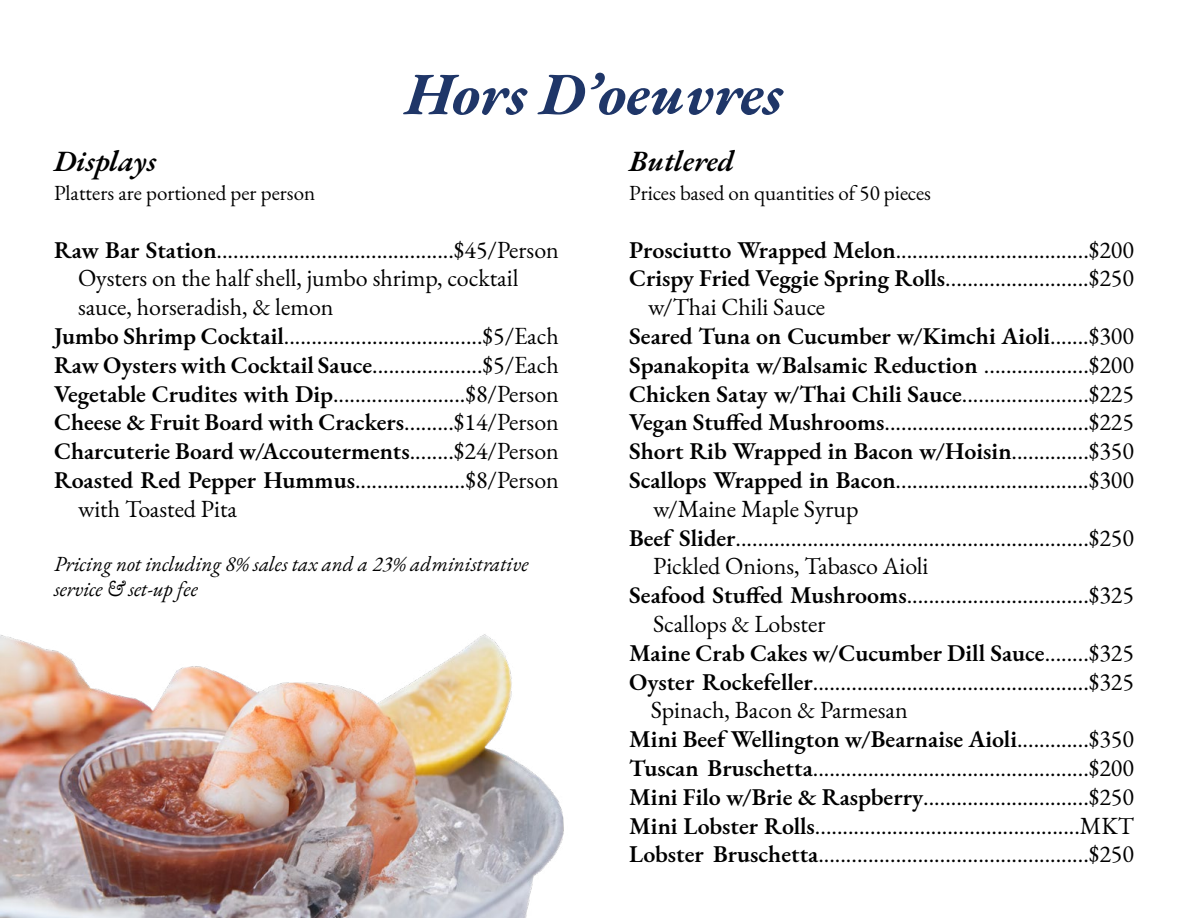
<style>
.page{position:relative;width:1188px;height:918px;background:#fff}
.page>*{position:absolute;margin:0;border:0;box-sizing:border-box;transform-origin:0 0}
.t1{font:italic 700 60px "EB Garamond";color:#1f3668}
.t2{font:italic 600 30px "EB Garamond";color:#000}
.t3{font:24px "EB Garamond";color:#000}
.t4{font:600 24px "EB Garamond";color:#000}
.t5{font:italic 21px/25.2px "EB Garamond";color:#000}
.t6{font:21px "EB Garamond";color:#000}
.s1{font-weight:600}
.s2{font-weight:400}
</style>
<div class="page">
<img style="left:0;top:634px;width:564px;height:284px">
<h1 class="t1" style="left:406px;top:53px;width:378px">Hors D’oeuvres</h1>
<p class="t2" style="left:54px;top:141px;width:104px">Displays</p>
<p class="t6" style="left:54px;top:179px;width:263px">Platters are portioned per person</p>
<p class="t3" style="left:54px;top:234px;width:506px"><span class="s1">Raw Bar Station</span>...........................................$45/Person</p>
<p class="t3" style="left:78px;top:263px;width:442px">Oysters on the half shell, jumbo shrimp, cocktail</p>
<p class="t3" style="left:78px;top:292px;width:257px">sauce, horseradish, &amp; lemon</p>
<p class="t3" style="left:54px;top:320px;width:506px"><span class="s1">Jumbo Shrimp Cocktail</span>....................................$5/Each</p>
<p class="t4" style="left:54px;top:348px;width:506px">Raw Oysters with Cocktail Sauce<span class="s2">....................$5/Each</span></p>
<p class="t3" style="left:54px;top:378px;width:506px"><span class="s1">Vegetable Crudites with Dip</span>........................$8/Person</p>
<p class="t4" style="left:54px;top:406px;width:506px">Cheese &amp; Fruit Board with Crackers<span class="s2">.........$14/Person</span></p>
<p class="t4" style="left:54px;top:435px;width:506px">Charcuterie Board w/Accouterments<span class="s2">........$24/Person</span></p>
<p class="t3" style="left:54px;top:464px;width:506px"><span class="s1">Roasted Red Pepper Hummus</span>....................$8/Person</p>
<p class="t3" style="left:78px;top:493px;width:161px">with Toasted Pita</p>
<p class="t5" style="left:54px;top:551px;width:476px">Pricing not including 8% sales tax and a 23% administrative service &amp; set-up fee</p>
<p class="t2" style="left:629px;top:141px;width:107px">Butlered</p>
<p class="t6" style="left:629px;top:179px;width:303px">Prices based on quantities of 50 pieces</p>
<p class="t3" style="left:629px;top:234px;width:506px"><span class="s1">Prosciutto Wrapped Melon</span>...................................$200</p>
<p class="t3" style="left:629px;top:263px;width:506px"><span class="s1">Crispy Fried Veggie Spring Rolls</span>..........................$250</p>
<p class="t3" style="left:648px;top:292px;width:179px">w/Thai Chili Sauce</p>
<p class="t4" style="left:629px;top:320px;width:506px">Seared Tuna on Cucumber w/Kimchi Aioli<span class="s2">.......$300</span></p>
<p class="t4" style="left:629px;top:348px;width:506px">Spanakopita w/Balsamic Reduction <span class="s2">...................$200</span></p>
<p class="t4" style="left:629px;top:377px;width:506px">Chicken Satay w/Thai Chili Sauce<span class="s2">.......................$225</span></p>
<p class="t3" style="left:629px;top:407px;width:506px"><span class="s1">Vegan Stuffed Mushrooms</span>.....................................$225</p>
<p class="t4" style="left:629px;top:435px;width:506px">Short Rib Wrapped in Bacon w/Hoisin<span class="s2">..............$350</span></p>
<p class="t3" style="left:629px;top:464px;width:506px"><span class="s1">Scallops Wrapped in Bacon</span>...................................$300</p>
<p class="t3" style="left:653px;top:493px;width:207px">w/Maine Maple Syrup</p>
<p class="t3" style="left:629px;top:522px;width:506px"><span class="s1">Beef Slider</span>................................................................$250</p>
<p class="t3" style="left:653px;top:551px;width:277px">Pickled Onions, Tabasco Aioli</p>
<p class="t3" style="left:629px;top:580px;width:506px"><span class="s1">Seafood Stuffed Mushrooms</span>.................................$325</p>
<p class="t3" style="left:653px;top:608px;width:174px">Scallops &amp; Lobster</p>
<p class="t4" style="left:629px;top:636px;width:506px">Maine Crab Cakes w/Cucumber Dill Sauce<span class="s2">........$325</span></p>
<p class="t3" style="left:629px;top:666px;width:506px"><span class="s1">Oyster Rockefeller</span>..................................................$325</p>
<p class="t3" style="left:651px;top:695px;width:259px">Spinach, Bacon &amp; Parmesan</p>
<p class="t4" style="left:629px;top:723px;width:506px">Mini Beef Wellington w/Bearnaise Aioli<span class="s2">.............$350</span></p>
<p class="t3" style="left:629px;top:752px;width:506px"><span class="s1">Tuscan Bruschetta</span>..................................................$200</p>
<p class="t3" style="left:629px;top:781px;width:506px"><span class="s1">Mini Filo w/Brie &amp; Raspberry</span>..............................$250</p>
<p class="t3" style="left:629px;top:810px;width:506px"><span class="s1">Mini Lobster Rolls</span>................................................MKT</p>
<p class="t3" style="left:629px;top:839px;width:506px"><span class="s1">Lobster Bruschetta</span>.................................................$250</p>
</div>
